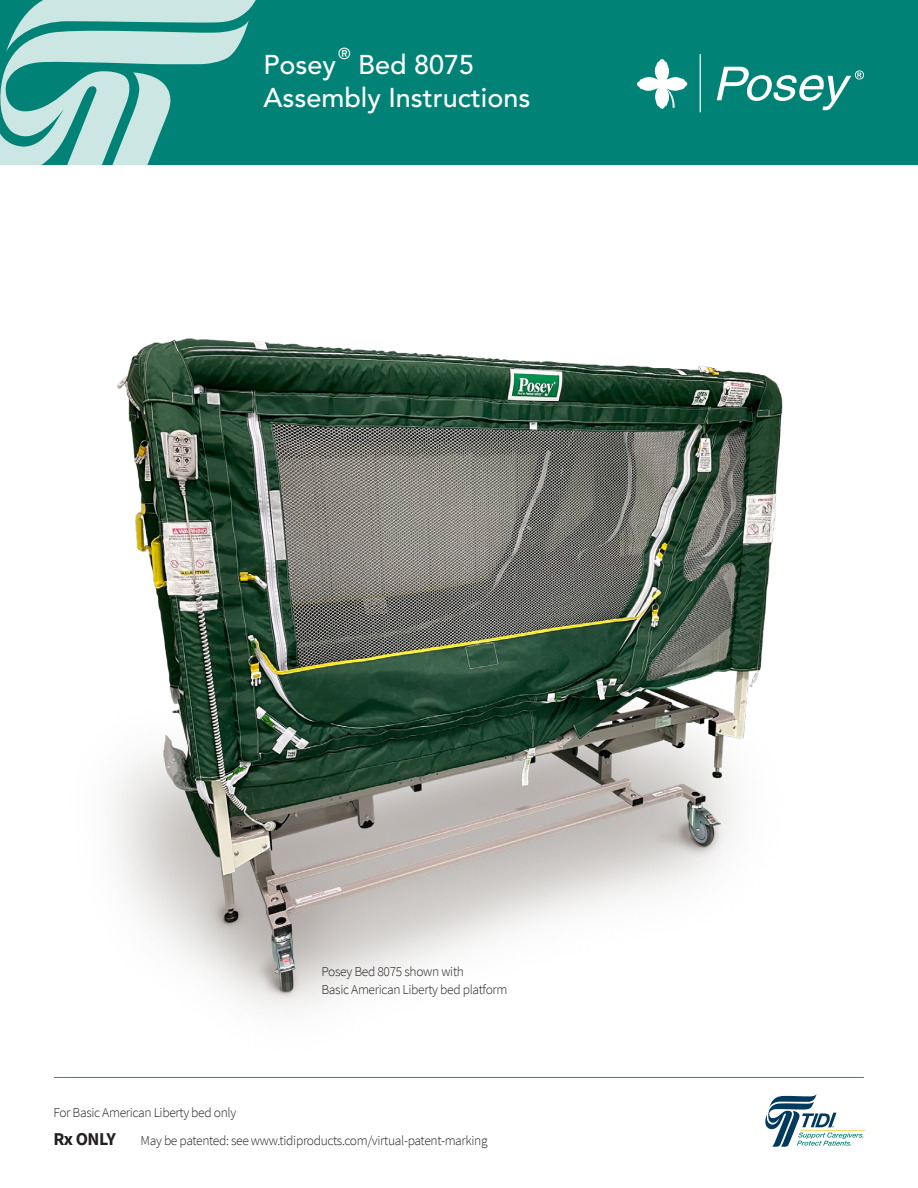
<style>
.page{position:relative;width:918px;height:1188px;background:#fff}
.page>*{position:absolute;margin:0;border:0;box-sizing:border-box;transform-origin:0 0}
.Main_Head{font:500 27px "Avenir LT Std";color:#fff}
.Body-back_Bullets_So{font:700 18px "Source Sans Pro";letter-spacing:-.035em;color:#231f20}
.Main_Head-2{font:500 15.75px "Avenir LT Std";color:#fff}
.Body-back_Bullets_So-2{font:300 13.5px "Source Sans Pro";letter-spacing:-.025em;color:#231f20}
</style>
<div class="page">
<img style="left:54px;top:338px;width:810px;height:739px">
<div style="left:0;top:0;width:918px;height:164px;background:#008376"></div>
<svg style="left:0;top:0;width:256px;height:164px"></svg>
<svg style="left:637px;top:59px;width:51px;height:50px"></svg>
<hr style="left:700px;top:54px;width:1px;height:58px;background:#fff">
<svg style="left:717px;top:67px;width:147px;height:43px"></svg>
<hr style="left:54px;top:1077px;width:810px;height:1px;background:#009d8f">
<svg style="left:765px;top:1094px;width:99px;height:53px"></svg>
<p class="Main_Head-2" style="left:338px;top:45px;width:14px">®</p>
<p class="Main_Head" style="left:358px;top:49px;width:118px">Bed 8075</p>
<p class="Main_Head" style="left:263px;top:82px;width:269px">Assembly Instructions</p>
<p class="Main_Head" style="left:263px;top:49px;width:74px">Posey</p>
<p class="Body-back_Bullets_So-2" style="left:322px;top:963px;width:144px">Posey Bed 8075 shown with</p>
<p class="Body-back_Bullets_So-2" style="left:322px;top:982px;width:187px">Basic American Liberty bed platform</p>
<p class="Body-back_Bullets_So-2" style="left:53px;top:1104px;width:184px">For Basic American Liberty bed only</p>
<p class="Body-back_Bullets_So" style="left:53px;top:1127px;width:64px">Rx ONLY</p>
<p class="Body-back_Bullets_So-2" style="left:141px;top:1132px;width:349px">May be patented: see www.tidiproducts.com/virtual-patent-marking</p>
</div>
